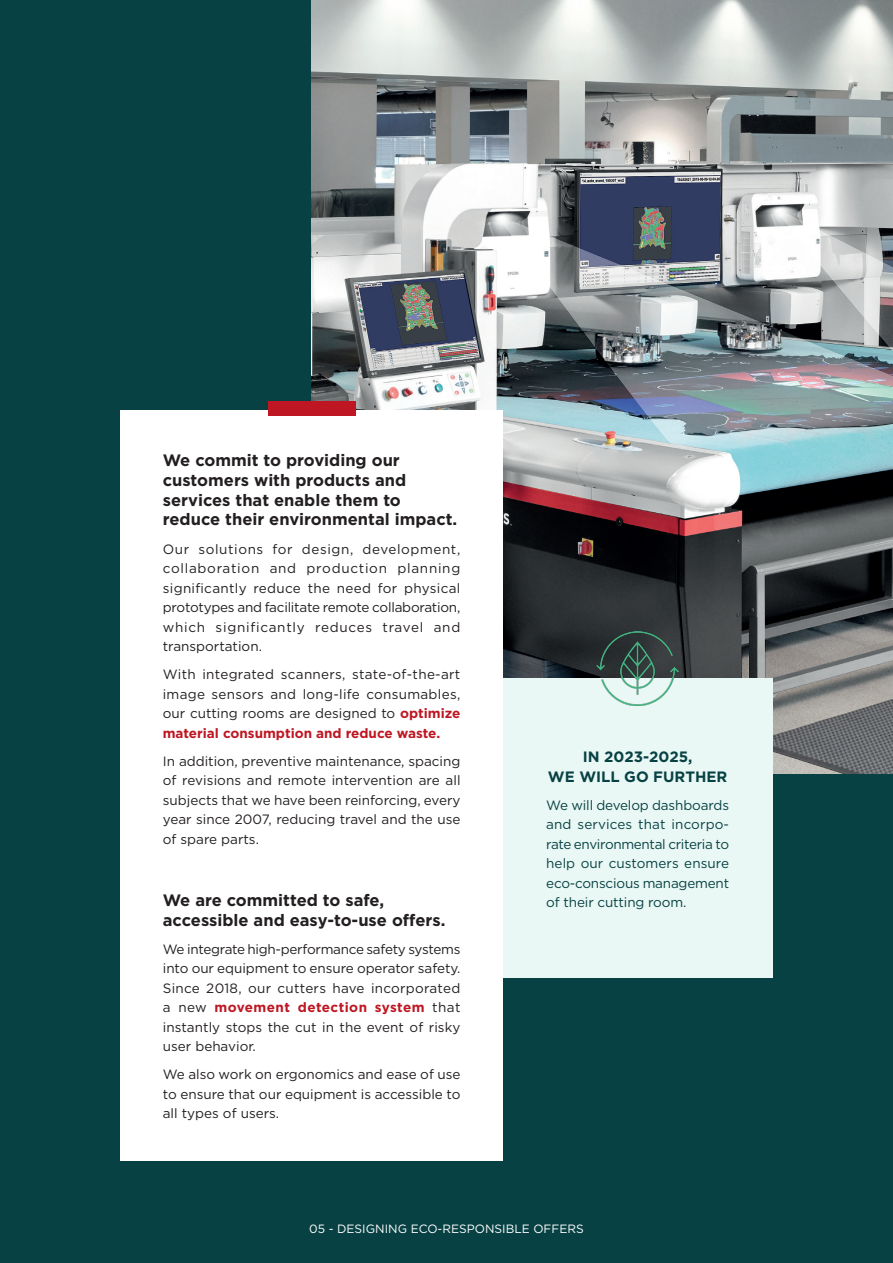
<style>
.page{position:relative;width:893px;height:1263px;background:#084144}
.page>*{position:absolute;margin:0;border:0;box-sizing:border-box;transform-origin:0 0}
.t1{font:700 16.5px/19.8px "Gotham";color:#231f20}
.TXT_COURANT{font:700 15px/19.5px "Gotham";color:#084144;text-align:center}
.TXT_COURANT-2{font:13.5px/19.5px "Gotham";color:#231f20;text-align:justify}
.TXT_COURANT-3{font:13.5px/19.5px "Gotham";letter-spacing:-.015em;color:#084144;text-align:justify}
.t2{font:12px "Gotham";color:#fff}
.s1{font-weight:700;color:#be1622}
</style>
<div class="page">
<img style="left:312px;top:0;width:581px;height:774px">
<div style="left:120px;top:410px;width:383px;height:751px;background:#fff"></div>
<div style="left:503px;top:678px;width:269px;height:300px;background:#e9f8f4"></div>
<img style="left:596px;top:631px;width:83px;height:74px">
<div style="left:268px;top:401px;width:87px;height:15px;background:#be1622"></div>
<h2 class="t1" style="left:163px;top:450px;width:296px">We commit to providing our customers with products and services that enable them to reduce their environmental impact.</h2>
<p class="TXT_COURANT-2" style="left:163px;top:539px;width:299px">Our solutions for design, development, collaboration and production planning significantly reduce the need for physical prototypes and facilitate remote collaboration, which significantly reduces travel and transportation.</p>
<p class="TXT_COURANT-2" style="left:163px;top:664px;width:299px">With integrated scanners, state-of-the-art image sensors and long-life consumables, our cutting rooms are designed to <span class="s1">optimize material consumption and reduce waste.</span></p>
<p class="TXT_COURANT-2" style="left:163px;top:751px;width:299px">In addition, preventive maintenance, spacing of revisions and remote intervention are all subjects that we have been reinforcing, every year since 2007, reducing travel and the use of spare parts.</p>
<h2 class="t1" style="left:163px;top:890px;width:284px">We are committed to safe, accessible and easy-to-use offers.</h2>
<p class="TXT_COURANT-2" style="left:163px;top:939px;width:299px">We integrate high-performance safety systems into our equipment to ensure operator safety.<br>Since 2018, our cutters have incorporated a new <span class="s1">movement detection system</span> that instantly stops the cut in the event of risky user behavior.</p>
<p class="TXT_COURANT-2" style="left:163px;top:1064px;width:299px">We also work on ergonomics and ease of use to ensure that our equipment is accessible to all types of users.</p>
<p class="TXT_COURANT" style="left:548px;top:747px;width:181px">IN 2023-2025,<br>WE WILL GO FURTHER</p>
<p class="TXT_COURANT-3" style="left:546px;top:795px;width:184px">We will develop dashboards and services that incorpo&shy;rate environmental criteria to help our customers ensure eco-conscious management of their cutting room.</p>
<p class="t2" style="left:309px;top:1221px;width:276px">05 - DESIGNING ECO-RESPONSIBLE OFFERS</p>
</div>
